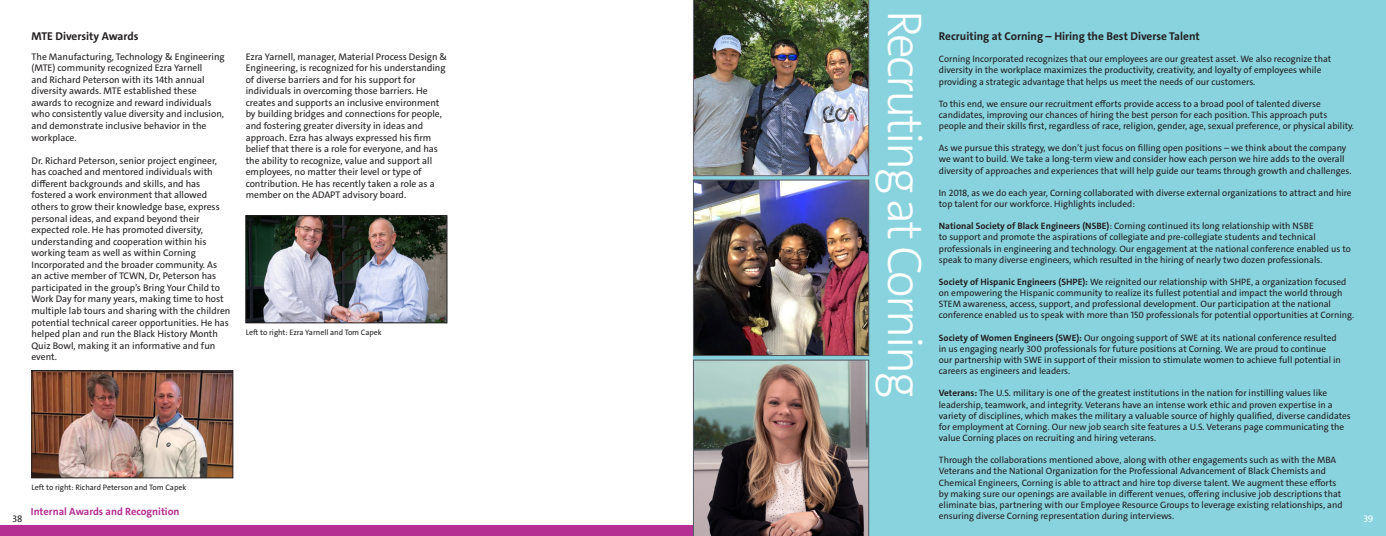
<style>
.page{position:relative;width:1386px;height:536px;background:#fff}
.page>*{position:absolute;margin:0;border:0;box-sizing:border-box;transform-origin:0 0}
.CorningBody{font:300 49px "The Sans C4 s";letter-spacing:-.05em;color:#fff}
.CorningBody-2{font:700 11.38px "The Sans C4 s";color:#231f20}
.CorningBody-3{font:700 10.5px "The Sans C4 s";color:#b52e92}
.CorningBody-4{font:9.62px/11.5px "The Sans C4 s";color:#231f20}
.CorningBody-5{font:9.62px "The Sans C4 s";color:#fff}
.CorningBody-6{font:9.28px/11.1px "The Sans C4 s";color:#231f20}
.CorningBody-7{font:7.88px "The Sans C4 s";color:#231f20}
.s1{font-weight:700}
</style>
<div class="page">
<div style="left:693px;top:0;width:693px;height:536px;background:#88d3de"></div>
<div style="left:0;top:525px;width:693px;height:11px;background:#b52e92"></div>
<img style="left:34px;top:372px;width:197px;height:104px">
<div style="left:32px;top:370px;width:201px;height:108px;border:1px solid #231f20"></div>
<img style="left:248px;top:217px;width:197px;height:104px">
<div style="left:246px;top:215px;width:201px;height:108px;border:1px solid #231f20"></div>
<img style="left:693px;top:0;width:176px;height:176px">
<img style="left:695px;top:181px;width:172px;height:173px">
<div style="left:693px;top:179px;width:176px;height:177px;border:1px solid #535860"></div>
<img style="left:693px;top:359px;width:176px;height:177px">
<p class="CorningBody" style="left:936px;top:10px;width:390px;rotate:90deg">Recruting at Corning</p>
<p class="CorningBody-2" style="left:32px;top:29px;width:109px">MTE Diversity Awards</p>
<p class="CorningBody-4" style="left:32px;top:51px;width:195px">The Manufacturing, Technology &amp; Engineering (MTE) community recognized Ezra Yarnell<br>and Richard Peterson with its 14th annual diversity awards. MTE established these awards to recognize and reward individuals who consistently value diversity and inclusion, and demonstrate inclusive behavior in the workplace.</p>
<p class="CorningBody-4" style="left:32px;top:155px;width:200px">Dr. Richard Peterson, senior project engineer, has coached and mentored individuals with different backgrounds and skills, and has fostered a work environment that allowed others to grow their knowledge base, express personal ideas, and expand beyond their expected role. He has promoted diversity, understanding and cooperation within his working team as well as within Corning Incorporated and the broader community. As<br>an active member of TCWN, Dr, Peterson has participated in the group’s Bring Your Child to Work Day for many years, making time to host multiple lab tours and sharing with the children potential technical career opportunities. He has helped plan and run the Black History Month Quiz Bowl, making it an informative and fun event.</p>
<p class="CorningBody-2" style="left:939px;top:29px;width:262px">Recruiting at Corning – Hiring the Best Diverse Talent</p>
<p class="CorningBody-6" style="left:939px;top:54px;width:394px">Corning Incorporated recognizes that our employees are our greatest asset. We also recognize that diversity in the workplace maximizes the productivity, creativity, and loyalty of employees while providing a strategic advantage that helps us meet the needs of our customers.</p>
<p class="CorningBody-6" style="left:939px;top:98px;width:417px">To this end, we ensure our recruitment efforts provide access to a broad pool of talented diverse candidates, improving our chances of hiring the best person for each position. This approach puts people and their skills first, regardless of race, religion, gender, age, sexual preference, or physical ability.</p>
<p class="CorningBody-6" style="left:939px;top:143px;width:414px">As we pursue this strategy, we don’t just focus on filling open positions – we think about the company we want to build. We take a long-term view and consider how each person we hire adds to the overall diversity of approaches and experiences that will help guide our teams through growth and challenges.</p>
<p class="CorningBody-6" style="left:939px;top:187px;width:414px">In 2018, as we do each year, Corning collaborated with diverse external organizations to attract and hire top talent for our workforce. Highlights included:</p>
<p class="CorningBody-6" style="left:939px;top:221px;width:413px"><span class="s1">National Society of Black Engineers (NSBE)</span>: Corning continued its long relationship with NSBE<br>to support and promote the aspirations of collegiate and pre-collegiate students and technical professionals in engineering and technology. Our engagement at the national conference enabled us to speak to many diverse engineers, which resulted in the hiring of nearly two dozen professionals.</p>
<p class="CorningBody-6" style="left:939px;top:276px;width:417px"><span class="s1">Society of Hispanic Engineers (SHPE):</span> We reignited our relationship with SHPE, a organization focused on empowering the Hispanic community to realize its fullest potential and impact the world through STEM awareness, access, support, and professional development. Our participation at the national conference enabled us to speak with more than 150 professionals for potential opportunities at Corning.</p>
<p class="CorningBody-6" style="left:939px;top:332px;width:404px"><span class="s1">Society of Women Engineers (SWE):</span> Our ongoing support of SWE at its national conference resulted in us engaging nearly 300 professionals for future positions at Corning. We are proud to continue our partnership with SWE in support of their mission to stimulate women to achieve full potential in careers as engineers and leaders.</p>
<p class="CorningBody-6" style="left:939px;top:387px;width:413px"><span class="s1">Veterans:</span> The U.S. military is one of the greatest institutions in the nation for instilling values like leadership, teamwork, and integrity. Veterans have an intense work ethic and proven expertise in a variety of disciplines, which makes the military a valuable source of highly qualified, diverse candidates for employment at Corning. Our new job search site features a U.S. Veterans page communicating the value Corning places on recruiting and hiring veterans.</p>
<p class="CorningBody-6" style="left:939px;top:454px;width:405px">Through the collaborations mentioned above, along with other engagements such as with the MBA Veterans and the National Organization for the Professional Advancement of Black Chemists and Chemical Engineers, Corning is able to attract and hire top diverse talent. We augment these efforts by making sure our openings are available in different venues, offering inclusive job descriptions that eliminate bias, partnering with our Employee Resource Groups to leverage existing relationships, and ensuring diverse Corning representation during interviews.</p>
<p class="CorningBody-4" style="left:246px;top:51px;width:203px">Ezra Yarnell, manager, Material Process Design &amp; Engineering, is recognized for his understanding of diverse barriers and for his support for individuals in overcoming those barriers. He creates and supports an inclusive environment by building bridges and connections for people, and fostering greater diversity in ideas and approach. Ezra has always expressed his firm belief that there is a role for everyone, and has the ability to recognize, value and support all employees, no matter their level or type of contribution. He has recently taken a role as a member on the ADAPT advisory board.</p>
<p class="CorningBody-7" style="left:246px;top:327px;width:138px">Left to right: Ezra Yarnell and Tom Capek</p>
<p class="CorningBody-7" style="left:32px;top:482px;width:156px">Left to right: Richard Peterson and Tom Capek</p>
<p class="CorningBody-3" style="left:31px;top:505px;width:150px">Internal Awards and Recognition</p>
<p class="CorningBody-4" style="left:13px;top:513px;width:12px">38</p>
<p class="CorningBody-5" style="left:1363px;top:512px;width:12px">39</p>
</div>
